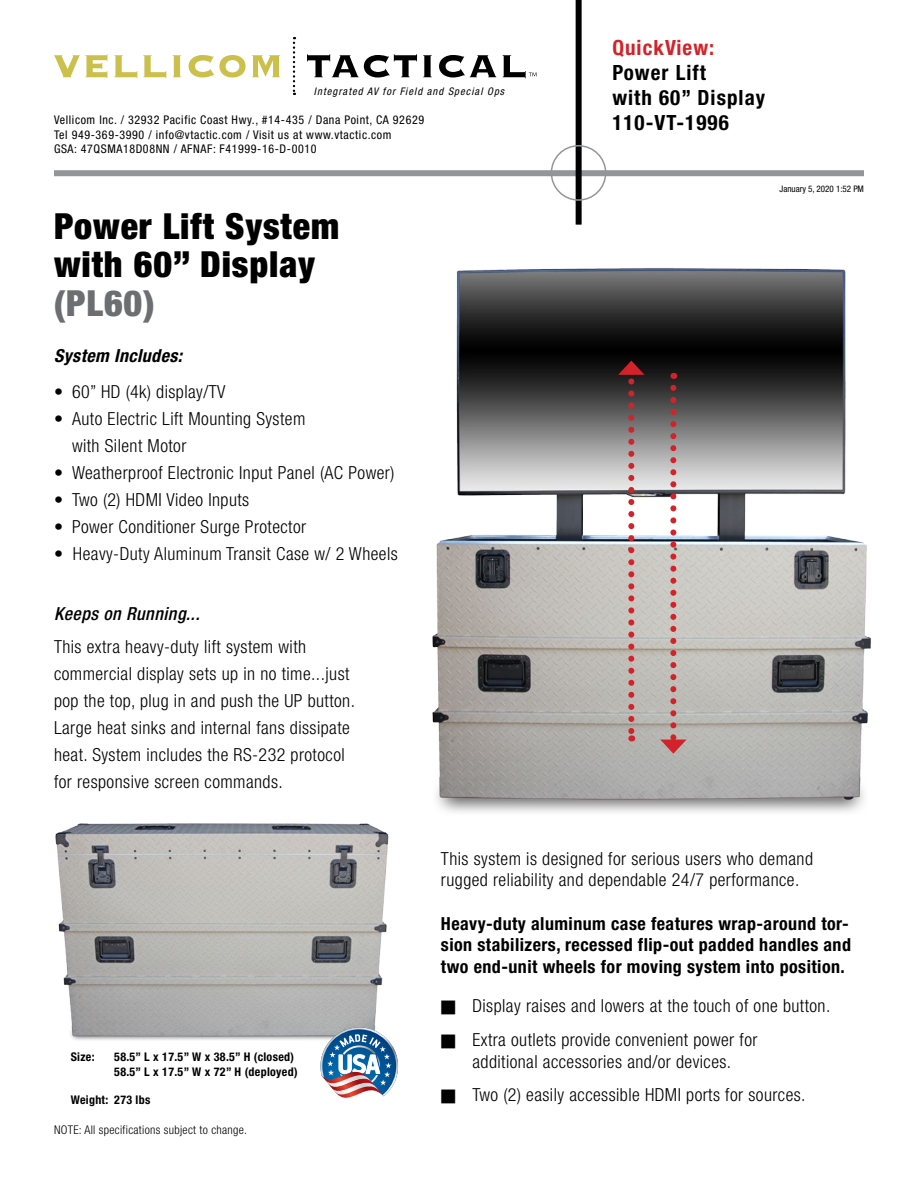
<style>
.page{position:relative;width:918px;height:1188px;background:#fff}
.page>*{position:absolute;margin:0;border:0;box-sizing:border-box;transform-origin:0 0}
.t1{font:900 condensed 36px/39px "Helvetica Neue";letter-spacing:.025em;color:#000}
.t2{font:900 condensed 36px "Helvetica Neue";color:#6d6e71}
.t3{font:700 condensed 21px/25.2px "Helvetica Neue";letter-spacing:.05em;color:#000}
.t4{font:700 condensed 21px "Helvetica Neue";letter-spacing:.05em;color:#d2232a}
.t5{font:300 condensed 18px/27px "Helvetica Neue";letter-spacing:.025em;color:#000}
.t6{font:700 condensed 18px/21.6px "Helvetica Neue";letter-spacing:.025em;color:#000}
.t7{font:italic 500 condensed 18px "Helvetica Neue";letter-spacing:.025em;color:#000}
.t8{font:italic 700 condensed 18px "Helvetica Neue";letter-spacing:.025em;color:#000}
.t9{font:condensed 12px/14.4px "Helvetica Neue";letter-spacing:.05em;color:#000}
.t10{font:700 condensed 12px/14.4px "Helvetica Neue";letter-spacing:.025em;color:#000}
.t11{font:300 condensed 12px "Helvetica Neue";letter-spacing:.025em;color:#000}
.t12{font:italic condensed 10.5px "Helvetica Neue";letter-spacing:.1em;color:#000}
.t13{font:condensed 9px "Helvetica Neue";color:#000}
</style>
<div class="page">
<svg style="left:54px;top:54px;width:226px;height:24px"></svg>
<svg style="left:293px;top:37px;width:2px;height:58px"></svg>
<svg style="left:307px;top:54px;width:230px;height:24px"></svg>
<div style="left:54px;top:170px;width:810px;height:6px;background:#939598"></div>
<div style="left:576px;top:0;width:6px;height:225px;background:#000"></div>
<div style="left:551px;top:145px;width:55px;height:56px;border:2px solid #939598;border-radius:50%"></div>
<img style="left:55px;top:823px;width:334px;height:217px">
<img style="left:432px;top:268px;width:439px;height:545px">
<svg style="left:628px;top:381px;width:6px;height:360px;background:#bf7b7c"></svg>
<svg style="left:618px;top:361px;width:27px;height:14px"></svg>
<svg style="left:660px;top:388px;width:27px;height:366px;background:#baa8a6"></svg>
<img style="left:320px;top:1027px;width:78px;height:71px">
<p class="t12" style="left:314px;top:85px;width:192px">Integrated AV for Field and Special Ops</p>
<p class="t9" style="left:54px;top:113px;width:372px">Vellicom Inc. / 32932 Pacific Coast Hwy., #14-435 / Dana Point, CA 92629<br>Tel 949-369-3990 / info@vtactic.com / Visit us at www.vtactic.com<br>GSA: 47QSMA18D08NN / AFNAF: F41999-16-D-0010</p>
<h1 class="t1" style="left:54px;top:206px;width:287px">Power Lift System with 60” Display</h1>
<h1 class="t2" style="left:54px;top:281px;width:102px">(PL60)</h1>
<p class="t8" style="left:54px;top:345px;width:130px">System Includes:</p>
<p class="t5" style="left:54px;top:378px;width:173px">• 60” HD (4k) display/TV</p>
<p class="t5" style="left:72px;top:405px;width:235px;text-indent:-18px">• Auto Electric Lift Mounting System with Silent Motor</p>
<p class="t5" style="left:54px;top:459px;width:342px">• Weatherproof Electronic Input Panel (AC Power)</p>
<p class="t5" style="left:54px;top:486px;width:197px">• Two (2) HDMI Video Inputs</p>
<p class="t5" style="left:54px;top:513px;width:254px">• Power Conditioner Surge Protector</p>
<p class="t5" style="left:54px;top:540px;width:345px">• Heavy-Duty Aluminum Transit Case w/ 2 Wheels</p>
<p class="t7" style="left:54px;top:603px;width:147px">Keeps on Running...</p>
<p class="t5" style="left:54px;top:633px;width:303px">This extra heavy-duty lift system with commercial display sets up in no time...just pop the top, plug in and push the UP button.<br>Large heat sinks and internal fans dissipate heat. System includes the RS-232 protocol for responsive screen commands.</p>
<p class="t4" style="left:612px;top:35px;width:103px">QuickView:</p>
<p class="t3" style="left:612px;top:60px;width:154px">Power Lift<br>with 60” Display<br>110-VT-1996</p>
<p class="t13" style="left:780px;top:184px;width:86px">January 5, 2020 1:52 PM</p>
<p class="t10" style="left:71px;top:1050px;width:25px">Size:</p>
<p class="t10" style="left:114px;top:1050px;width:185px">58.5” L x 17.5” W x 38.5” H (closed)<br>58.5” L x 17.5” W x 72” H (deployed)</p>
<p class="t10" style="left:71px;top:1093px;width:81px">Weight: 273 lbs</p>
<p class="t11" style="left:54px;top:1123px;width:195px">NOTE: All specifications subject to change.</p>
<p class="t5" style="left:441px;top:848px;width:374px;line-height:21.6px">This system is designed for serious users who demand rugged reliability and dependable 24/7 performance.</p>
<p class="t6" style="left:441px;top:912px;width:412px">Heavy-duty aluminum case features wrap-around tor&shy;sion stabilizers, recessed flip-out padded handles and two end-unit wheels for moving system into position.</p>
<p class="t5" style="left:441px;top:992px;width:391px">■ Display raises and lowers at the touch of one button.</p>
<p class="t5" style="left:441px;top:1029px;width:318px;line-height:21.6px;text-align:center">■ Extra outlets provide convenient power for additional accessories and/or devices.</p>
<p class="t5" style="left:441px;top:1081px;width:366px">■ Two (2) easily accessible HDMI ports for sources.</p>
</div>
